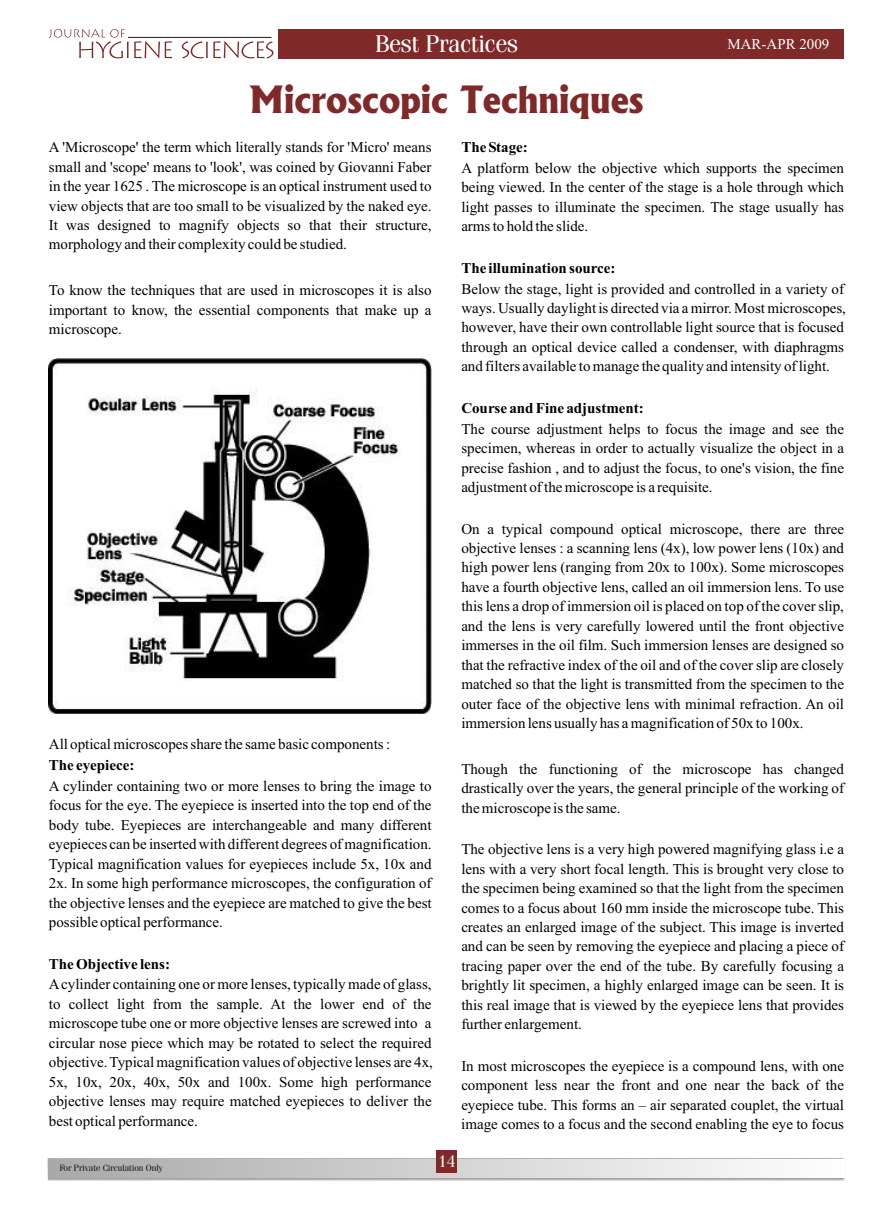
<style>
.page{position:relative;width:894px;height:1205px;background:#fff}
.page>*{position:absolute;margin:0;border:0;box-sizing:border-box;transform-origin:0 0}
.t1{font:800 36px "Albertus";color:#802929}
.t2{font:24px "Fenice BT";color:#fff}
.t3{font:16.5px "Fenice BT";color:#fff}
.t4{font:15px/19.5px "Times New Roman";color:#000;text-align:justify}
.t5{font:700 15px "Times New Roman";color:#000}
.t6{font:15px "Times New Roman";color:#fff}
.t7{font:9px "Fenice BT";color:#1f1a17}
</style>
<div class="page">
<div style="left:49px;top:1159px;width:795px;height:18px;background:linear-gradient(to right,#aaa9a9,#fefefe)"></div>
<div style="left:436px;top:1150px;width:21px;height:22px;background:#802929"></div>
<div style="left:279px;top:29px;width:565px;height:30px;background:#802929"></div>
<svg style="left:49px;top:29px;width:224px;height:29px"></svg>
<img style="left:49px;top:358px;width:383px;height:357px">
<h2 class="t2" style="left:375px;top:34px;width:144px">Best Practices</h2>
<h1 class="t1" style="left:250px;top:85px;width:395px">Microscopic Techniques</h1>
<p class="t6" style="left:727px;top:38px;width:104px">MAR-APR 2009</p>
<p class="t4" style="left:49px;top:139px;width:384px">A 'Microscope' the term which literally stands for 'Micro' means small and 'scope' means to 'look', was coined by Giovanni Faber in the year 1625 . The microscope is an optical instrument used to view objects that are too small to be visualized by the naked eye.<br>It was designed to magnify objects so that their structure, morphology and their complexity could be studied.</p>
<p class="t4" style="left:49px;top:282px;width:384px">To know the techniques that are used in microscopes it is also important to know, the essential components that make up a microscope.</p>
<p class="t5" style="left:461px;top:142px;width:68px">The Stage:</p>
<p class="t4" style="left:461px;top:160px;width:384px">A platform below the objective which supports the specimen being viewed. In the center of the stage is a hole through which light passes to illuminate the specimen. The stage usually has arms to hold the slide.</p>
<p class="t5" style="left:461px;top:263px;width:156px">The illumination source:</p>
<p class="t4" style="left:461px;top:280px;width:386px;text-align:left">Below the stage, light is provided and controlled in a variety of ways. Usually daylight is directed via a mirror. Most microscopes, however, have their own controllable light source that is focused through an optical device called a condenser, with diaphragms and filters available to manage the quality and intensity of light.</p>
<p class="t5" style="left:461px;top:403px;width:184px">Course and Fine adjustment:</p>
<p class="t4" style="left:461px;top:420px;width:384px">The course adjustment helps to focus the image and see the specimen, whereas in order to actually visualize the object in a precise fashion , and to adjust the focus, to one's vision, the fine adjustment of the microscope is a requisite.</p>
<p class="t4" style="left:461px;top:520px;width:384px">On a typical compound optical microscope, there are three objective lenses : a scanning lens (4x), low power lens (10x) and high power lens (ranging from 20x to 100x). Some microscopes have a fourth objective lens, called an oil immersion lens. To use this lens a drop of immersion oil is placed on top of the cover slip, and the lens is very carefully lowered until the front objective immerses in the oil film. Such immersion lenses are designed so that the refractive index of the oil and of the cover slip are closely matched so that the light is transmitted from the specimen to the outer face of the objective lens with minimal refraction. An oil immersion lens usually has a magnification of 50x to 100x.</p>
<p class="t4" style="left:461px;top:760px;width:384px">Though the functioning of the microscope has changed drastically over the years, the general principle of the working of the microscope is the same.</p>
<p class="t4" style="left:461px;top:840px;width:384px">The objective lens is a very high powered magnifying glass i.e a lens with a very short focal length. This is brought very close to the specimen being examined so that the light from the specimen comes to a focus about 160 mm inside the microscope tube. This creates an enlarged image of the subject. This image is inverted and can be seen by removing the eyepiece and placing a piece of tracing paper over the end of the tube. By carefully focusing a brightly lit specimen, a highly enlarged image can be seen. It is this real image that is viewed by the eyepiece lens that provides further enlargement.</p>
<p class="t4" style="left:461px;top:1057px;width:384px">In most microscopes the eyepiece is a compound lens, with one component less near the front and one near the back of the eyepiece tube. This forms an – air separated couplet, the virtual image comes to a focus and the second enabling the eye to focus</p>
<p class="t4" style="left:49px;top:736px;width:343px">All optical microscopes share the same basic components :</p>
<p class="t5" style="left:49px;top:760px;width:87px">The eyepiece:</p>
<p class="t4" style="left:49px;top:777px;width:384px">A cylinder containing two or more lenses to bring the image to focus for the eye. The eyepiece is inserted into the top end of the body tube. Eyepieces are interchangeable and many different eyepieces can be inserted with different degrees of magnification.<br>Typical magnification values for eyepieces include 5x, 10x and 2x. In some high performance microscopes, the configuration of the objective lenses and the eyepiece are matched to give the best possible optical performance.</p>
<p class="t5" style="left:49px;top:958px;width:123px">The Objective lens:</p>
<p class="t4" style="left:49px;top:976px;width:386px">A cylinder containing one or more lenses, typically made of glass, to collect light from the sample. At the lower end of the microscope tube one or more objective lenses are screwed into a circular nose piece which may be rotated to select the required objective. Typical magnification values of objective lenses are 4x, 5x, 10x, 20x, 40x, 50x and 100x. Some high performance objective lenses may require matched eyepieces to deliver the best optical performance.</p>
<p class="t7" style="left:60px;top:1163px;width:105px">For Private Circulation Only</p>
<p class="t3" style="left:438px;top:1154px;width:19px">14</p>
</div>
